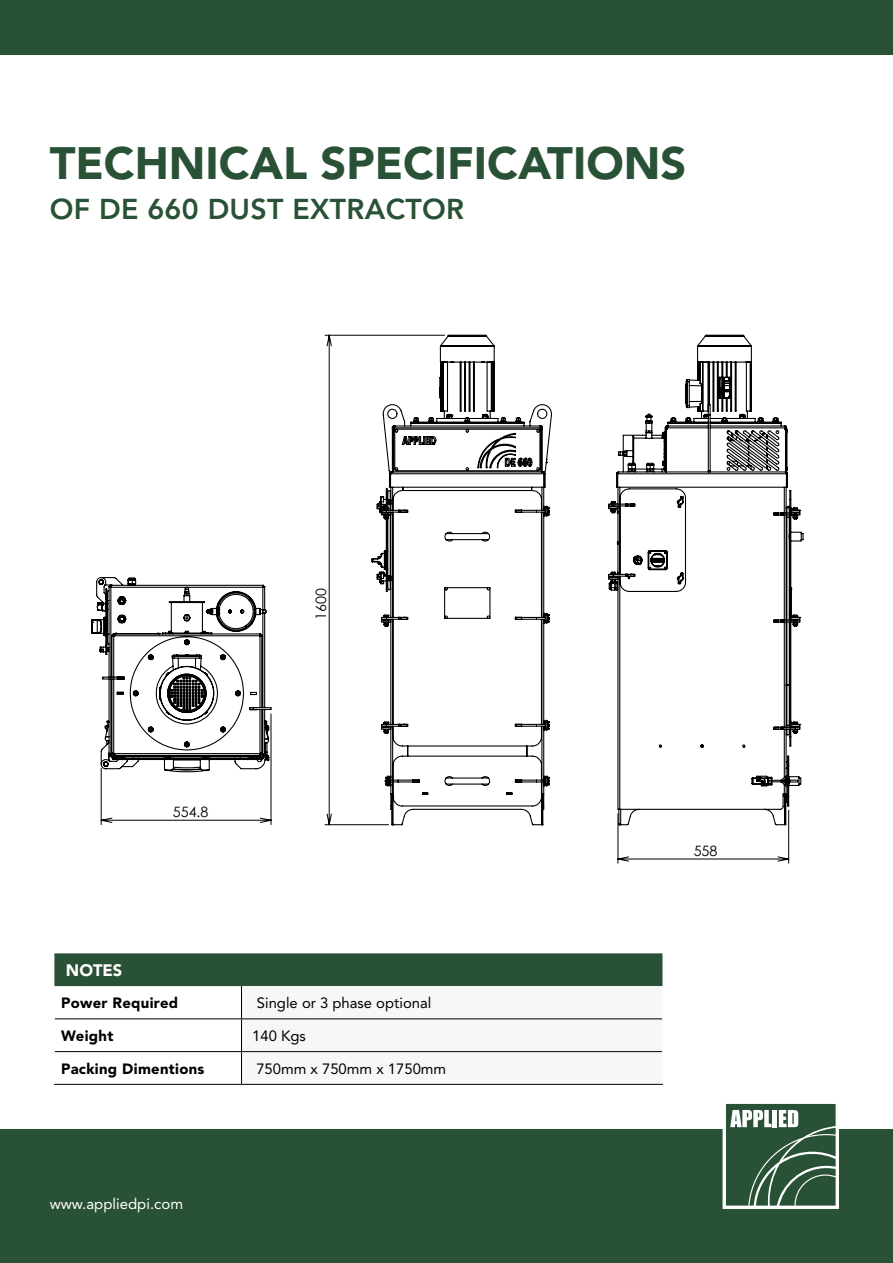
<style>
.page{position:relative;width:893px;height:1263px;background:#fff}
.page>*{position:absolute;margin:0;border:0;box-sizing:border-box;transform-origin:0 0}
.t1{font:900 45px "Avenir LT Std";color:#295135}
.t2{font:800 28.5px "Avenir LT Std";letter-spacing:.01em;color:#295135}
.t3{font:900 16.5px "Avenir LT Pro";color:#fff}
.t4{font:15px "Avenir LT Pro";color:#fff}
.t5{font:14.85px "Avenir LT Pro";color:#000}
.t6{font:900 14.85px "Avenir LT Pro";letter-spacing:.02em;color:#000}
.t7{font:14.25px "Century Gothic";color:#000}
</style>
<div class="page">
<div style="left:0;top:1129px;width:893px;height:134px;background:#295135"></div>
<div style="left:724px;top:1102px;width:113px;height:105px;background:#295135"></div>
<div style="left:723px;top:1100px;width:116px;height:109px;border:3px solid #fff"></div>
<svg style="left:730px;top:1110px;width:107px;height:97px"></svg>
<svg style="left:54px;top:953px;width:608px;height:131px"></svg>
<hr style="left:241px;top:986px;width:1px;height:32px;background:#000">
<hr style="left:55px;top:1018px;width:186px;height:1px;background:#000">
<hr style="left:241px;top:1018px;width:421px;height:1px;background:#000">
<hr style="left:241px;top:1019px;width:1px;height:32px;background:#000">
<hr style="left:55px;top:1051px;width:186px;height:1px;background:#000">
<hr style="left:241px;top:1051px;width:421px;height:1px;background:#000">
<hr style="left:241px;top:1052px;width:1px;height:32px;background:#000">
<hr style="left:54px;top:1084px;width:187px;height:1px;background:#000">
<hr style="left:241px;top:1084px;width:422px;height:1px;background:#000">
<svg style="left:617px;top:826px;width:173px;height:38px"></svg>
<svg style="left:324px;top:335px;width:47px;height:491px"></svg>
<svg style="left:371px;top:335px;width:181px;height:491px"></svg>
<svg style="left:608px;top:335px;width:195px;height:491px"></svg>
<svg style="left:91px;top:577px;width:181px;height:248px"></svg>
<div style="left:0;top:0;width:893px;height:54px;background:#295135"></div>
<h1 class="t1" style="left:50px;top:136px;width:638px">TECHNICAL SPECIFICATIONS</h1>
<h2 class="t2" style="left:50px;top:192px;width:416px">OF DE 660 DUST EXTRACTOR</h2>
<p class="t7" style="left:173px;top:802px;width:37px">554.8</p>
<p class="t7" style="left:311px;top:620px;width:33px;rotate:-90deg">1600</p>
<p class="t3" style="left:66px;top:960px;width:58px">NOTES</p>
<p class="t6" style="left:61px;top:994px;width:119px">Power Required</p>
<p class="t5" style="left:257px;top:994px;width:176px">Single or 3 phase optional</p>
<p class="t6" style="left:61px;top:1027px;width:54px">Weight</p>
<p class="t5" style="left:252px;top:1026px;width:55px">140 Kgs</p>
<p class="t6" style="left:61px;top:1059px;width:145px">Packing Dimentions</p>
<p class="t5" style="left:256px;top:1059px;width:191px">750mm x 750mm x 1750mm</p>
<p class="t4" style="left:50px;top:1194px;width:135px">www.appliedpi.com</p>
<p class="t7" style="left:694px;top:841px;width:25px">558</p>
</div>
